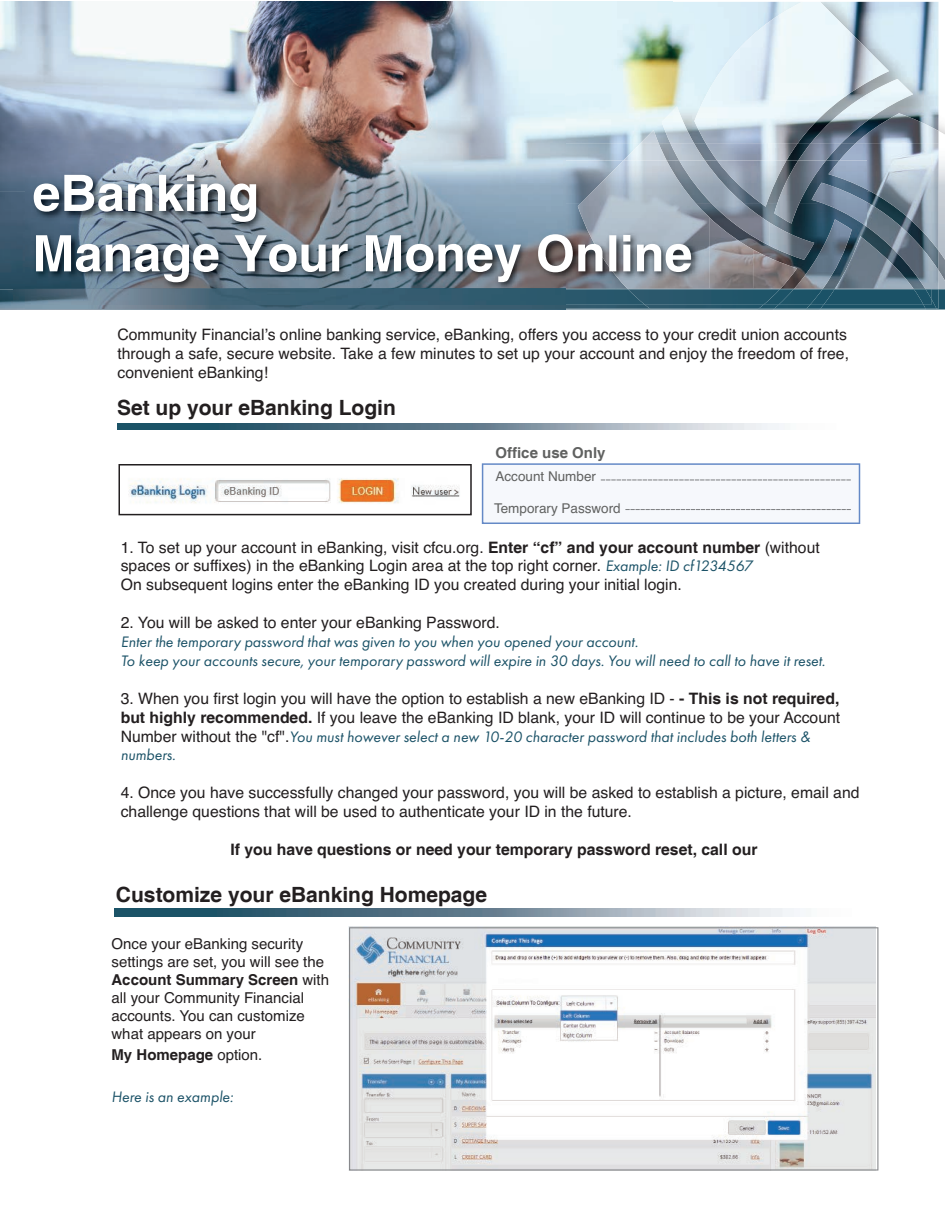
<style>
.page{position:relative;width:945px;height:1215px;background:#fff}
.page>*{position:absolute;margin:0;border:0;box-sizing:border-box;transform-origin:0 0}
.t1{font:700 50.25px/60.4px "Helvetica";color:#fff}
.t2{font:700 21px "Helvetica";color:#231f20}
.t3{font:15.75px/18.9px "Helvetica";color:#231f20}
.t4{font:italic 15.75px/18.9px "Futura PT";color:#1b5267}
.t5{font:700 15.75px "Helvetica";color:#231f20}
.t6{font:15px/18px "Helvetica";color:#231f20}
.t7{font:700 15px "Helvetica";color:#231f20}
.t8{font:700 15px "Helvetica";color:#606160}
.t9{font:13.5px "Helvetica";color:#606160}
.s1{font-weight:700}
.s2{font-family:"Futura PT";font-style:italic;color:#1b5267}
.s3{font-family:"Helvetica";font-style:normal;color:#231f20}
.s4{font-weight:400}
</style>
<div class="page">
<img style="left:117px;top:424px;width:668px;height:6px">
<svg style="left:482px;top:463px;width:378px;height:61px"></svg>
<svg style="left:349px;top:927px;width:529px;height:244px"></svg>
<img style="left:115px;top:909px;width:685px;height:7px">
<img style="left:0;top:2px;width:566px;height:141px">
<img style="left:0;top:143px;width:206px;height:49px">
<img style="left:206px;top:143px;width:464px;height:17px">
<img style="left:0;top:192px;width:26px;height:97px">
<img style="left:566px;top:2px;width:213px;height:94px">
<img style="left:779px;top:2px;width:160px;height:47px">
<img style="left:889px;top:49px;width:50px;height:64px">
<img style="left:566px;top:96px;width:128px;height:47px">
<img style="left:662px;top:106px;width:32px;height:37px">
<img style="left:670px;top:143px;width:169px;height:17px">
<img style="left:640px;top:130px;width:19px;height:13px">
<img style="left:623px;top:143px;width:44px;height:17px">
<img style="left:846px;top:79px;width:67px;height:64px">
<img style="left:706px;top:7px;width:86px;height:89px">
<img style="left:792px;top:2px;width:97px;height:94px">
<img style="left:694px;top:96px;width:152px;height:47px">
<img style="left:939px;top:270px;width:6px;height:19px">
<img style="left:914px;top:251px;width:25px;height:38px">
<img style="left:856px;top:113px;width:83px;height:30px">
<img style="left:939px;top:151px;width:6px;height:109px">
<img style="left:839px;top:143px;width:100px;height:108px">
<img style="left:867px;top:242px;width:47px;height:47px">
<img style="left:26px;top:160px;width:540px;height:129px">
<img style="left:826px;top:160px;width:41px;height:76px">
<img style="left:566px;top:203px;width:30px;height:86px">
<img style="left:753px;top:246px;width:16px;height:4px">
<img style="left:710px;top:160px;width:59px;height:86px">
<img style="left:769px;top:222px;width:25px;height:28px">
<img style="left:578px;top:160px;width:132px;height:86px">
<img style="left:709px;top:217px;width:44px;height:72px">
<img style="left:596px;top:246px;width:114px;height:43px">
<img style="left:753px;top:250px;width:41px;height:39px">
<img style="left:774px;top:160px;width:52px;height:64px">
<img style="left:717px;top:160px;width:69px;height:47px">
<img style="left:812px;top:183px;width:55px;height:44px">
<img style="left:828px;top:160px;width:39px;height:30px">
<img style="left:794px;top:219px;width:58px;height:70px">
<img style="left:835px;top:236px;width:32px;height:53px">
<svg style="left:924px;top:289px;width:21px;height:21px"></svg>
<img style="left:824px;top:305px;width:102px;height:5px">
<img style="left:835px;top:289px;width:89px;height:16px">
<img style="left:0;top:289px;width:566px;height:21px">
<img style="left:13px;top:289px;width:13px;height:16px">
<img style="left:566px;top:309px;width:301px;height:1px">
<img style="left:566px;top:305px;width:258px;height:4px">
<img style="left:566px;top:289px;width:269px;height:16px">
<img style="left:645px;top:305px;width:118px;height:4px">
<img style="left:774px;top:305px;width:36px;height:4px">
<svg style="left:118px;top:464px;width:354px;height:51px"></svg>
<h1 class="t1" style="left:33px;top:166px;width:661px">eBanking<br>Manage Your Money Online</h1>
<p class="t3" style="left:118px;top:325px;width:733px">Community Financial’s online banking service, eBanking, offers you access to your credit union accounts through a safe, secure website. Take a few minutes to set up your account and enjoy the freedom of free, convenient eBanking!</p>
<h2 class="t2" style="left:117px;top:394px;width:280px">Set up your eBanking Login</h2>
<p class="t8" style="left:495px;top:443px;width:112px">Office use Only</p>
<p class="t9" style="left:495px;top:468px;width:102px">Account Number</p>
<p class="t9" style="left:494px;top:500px;width:128px">Temporary Password</p>
<p class="t3" style="left:121px;top:537px;width:701px">1. To set up your account in eBanking, visit cfcu.org. <span class="s1">Enter “cf” and your account number</span> (without spaces or suffixes) in the eBanking Login area at the top right corner. <span class="s2">Example: ID cf1234567<br></span>On subsequent logins enter the eBanking ID you created during your initial login.</p>
<p class="t3" style="left:121px;top:613px;width:381px">2. You will be asked to enter your eBanking Password.</p>
<p class="t4" style="left:121px;top:632px;width:706px">Enter the temporary password that was given to you when you opened your account.<br>To keep your accounts secure, your temporary password will expire in 30 days. You will need to call to have it reset.</p>
<p class="t3" style="left:121px;top:688px;width:721px">3. When you first login you will have the option to establish a new eBanking ID - <span class="s1">- This is not required, but highly recommended.</span> If you leave the eBanking ID blank, your ID will continue to be your Account</p>
<p class="t4" style="left:121px;top:727px;width:691px"><span class="s3">Number without the "cf".</span>You must however select a new 10-20 character password that includes both letters &amp; numbers.</p>
<p class="t3" style="left:121px;top:783px;width:740px">4. Once you have successfully changed your password, you will be asked to establish a picture, email and challenge questions that will be used to authenticate your ID in the future.</p>
<p class="t5" style="left:231px;top:840px;width:528px">If you have questions or need your temporary password reset, call our</p>
<h2 class="t2" style="left:116px;top:882px;width:373px">Customize your eBanking Homepage</h2>
<p class="t6" style="left:112px;top:934px;width:219px">Once your eBanking security settings are set, you will see the<br><span class="s1">Account Summary Screen</span> with all your Community Financial accounts. You can customize what appears on your</p>
<p class="t7" style="left:112px;top:1045px;width:152px">My Homepage <span class="s4">option.</span></p>
<p class="t4" style="left:112px;top:1088px;width:123px">Here is an example:</p>
</div>
